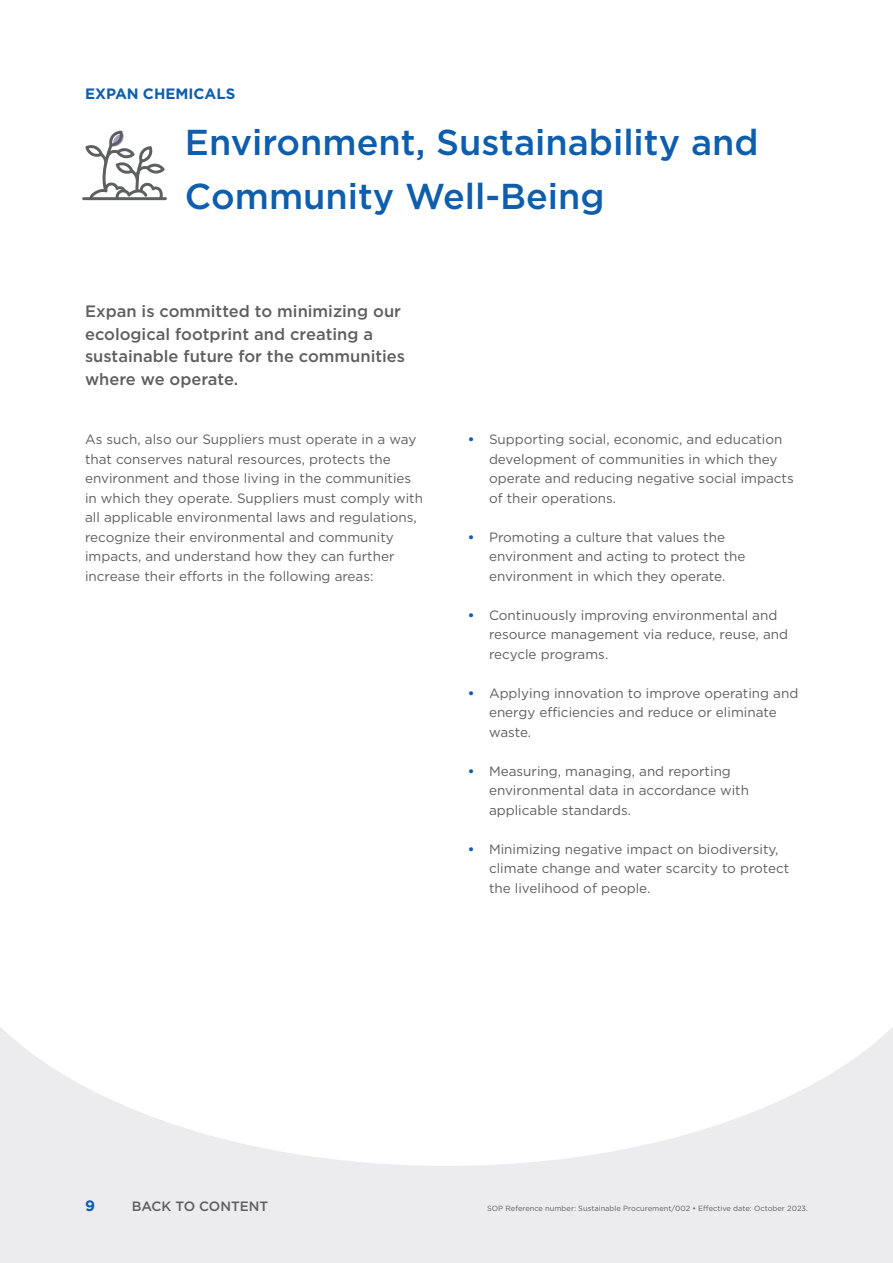
<style>
.page{position:relative;width:893px;height:1263px;background:#fff}
.page>*{position:absolute;margin:0;border:0;box-sizing:border-box;transform-origin:0 0}
.Header_1_Links{font:500 36px/54px "Gotham";color:#0e5ead}
.Inleiding{font:500 16.5px/22.5px "Gotham";color:#5f5f62}
.t1{font:700 15px "Gotham";color:#0e5ead}
.Header_2{font:13.5px/19.5px "Gotham";color:#5f5f62}
.t2{font:500 13.5px "Gotham";color:#5f5f62}
.t3{font:7.5px "Gotham";color:#5f5f62}
.s1{font-weight:700;color:#0e5ead}
</style>
<div class="page">
<div style="left:0;top:913px;width:893px;height:350px;background:#ececee"></div>
<svg style="left:0;top:913px;width:893px;height:253px;fill:#fff"></svg>
<hr style="left:82px;top:197px;width:85px;height:3px;background:#5e5f61">
<svg style="left:85px;top:131px;width:80px;height:67px"></svg>
<p class="t1" style="left:85px;top:84px;width:152px">EXPAN CHEMICALS</p>
<p class="Header_1_Links" style="left:185px;top:115px;width:575px">Environment, Sustainability and<br>Community Well-Being</p>
<p class="Inleiding" style="left:85px;top:300px;width:322px">Expan is committed to minimizing our ecological footprint and creating a sustainable future for the communities where we operate.</p>
<p class="Header_2" style="left:85px;top:429px;width:339px">As such, also our Suppliers must operate in a way that conserves natural resources, protects the environment and those living in the communities in which they operate. Suppliers must comply with all applicable environmental laws and regulations, recognize their environmental and community impacts, and understand how they can further increase their efforts in the following areas:</p>
<p class="Header_2" style="left:489px;top:429px;width:306px;text-indent:-21px"><span class="s1">•</span> Supporting social, economic, and education development of communities in which they operate and reducing negative social impacts of their operations.</p>
<p class="Header_2" style="left:489px;top:527px;width:258px;text-indent:-21px"><span class="s1">•</span> Promoting a culture that values the environment and acting to protect the environment in which they operate.</p>
<p class="Header_2" style="left:489px;top:605px;width:301px;text-indent:-21px"><span class="s1">•</span> Continuously improving environmental and resource management via reduce, reuse, and recycle programs.</p>
<p class="Header_2" style="left:489px;top:683px;width:311px;text-indent:-21px"><span class="s1">•</span> Applying innovation to improve operating and energy efficiencies and reduce or eliminate waste.</p>
<p class="Header_2" style="left:489px;top:761px;width:262px;text-indent:-21px"><span class="s1">•</span> Measuring, managing, and reporting environmental data in accordance with applicable standards.</p>
<p class="Header_2" style="left:489px;top:839px;width:302px;text-indent:-21px"><span class="s1">•</span> Minimizing negative impact on biodiversity, climate change and water scarcity to protect the livelihood of people.</p>
<p class="t1" style="left:85px;top:1196px;width:11px">9</p>
<p class="t2" style="left:132px;top:1197px;width:138px">BACK TO CONTENT</p>
<p class="t3" style="left:487px;top:1204px;width:322px">SOP Reference number: Sustainable Procurement/002 • Effective date: October 2023.</p>
</div>
